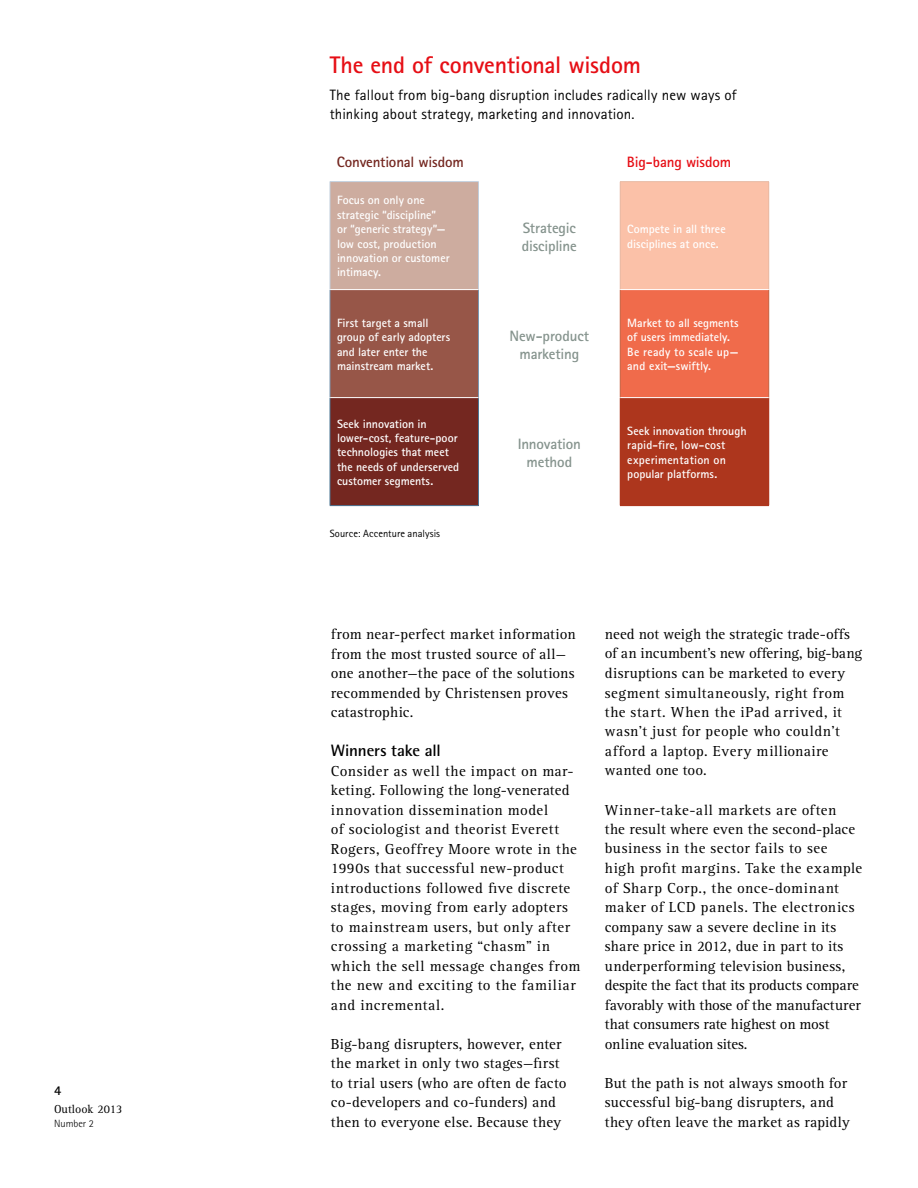
<style>
.page{position:relative;width:918px;height:1188px;background:#fff}
.page>*{position:absolute;margin:0;border:0;box-sizing:border-box;transform-origin:0 0}
.t1{font:700 24px "Agfa Rotis Sans Serif";letter-spacing:-.01em;color:#e60e15}
.t2{font:700 16.5px "Agfa Rotis Semisans";letter-spacing:-.01em;color:#000}
.t3{font:15px/19.5px "Agfa Rotis Serif";letter-spacing:.02em;color:#000}
.t4{font:15px/19.5px "Agfa Rotis Sans Serif";letter-spacing:.01em;color:#000}
.t5{font:700 15px/18px "Agfa Rotis Sans Serif";letter-spacing:-.01em;color:#85938d;text-align:center}
.t6{font:700 15px "Agfa Rotis Sans Serif";letter-spacing:-.015em;color:#742720}
.t7{font:700 15px "Agfa Rotis Sans Serif";letter-spacing:-.01em;color:#e60e15}
.t8{font:700 13.5px "Agfa Rotis Semisans";color:#000}
.t9{font:700 12px/14.4px "Agfa Rotis Sans Serif";color:#fff}
.t10{font:12px "Agfa Rotis Serif";color:#000}
.t11{font:10.5px "Agfa Rotis Sans Serif";letter-spacing:.005em;color:#000}
.t12{font:300 10.5px "Agfa Rotis Semisans";color:#000}
</style>
<div class="page">
<div style="left:330px;top:182px;width:148px;height:108px;background:#cdac9f"></div>
<div style="left:620px;top:182px;width:149px;height:108px;background:#fbc1a8"></div>
<div style="left:330px;top:290px;width:148px;height:108px;background:#975648"></div>
<div style="left:620px;top:290px;width:149px;height:108px;background:#f06b4b"></div>
<div style="left:330px;top:398px;width:148px;height:108px;background:#742720"></div>
<div style="left:620px;top:398px;width:149px;height:108px;background:#ad361d"></div>
<hr style="left:330px;top:398px;width:1px;height:107px;background:#4d7795">
<hr style="left:478px;top:398px;width:1px;height:107px;background:#4d7795">
<hr style="left:330px;top:505px;width:149px;height:1px;background:#4d7795">
<hr style="left:620px;top:181px;width:149px;height:1px;background:#e8baa4">
<hr style="left:620px;top:182px;width:1px;height:107px;background:#e8baa4">
<hr style="left:768px;top:182px;width:1px;height:107px;background:#e8baa4">
<hr style="left:620px;top:289px;width:149px;height:1px;background:#fff">
<hr style="left:620px;top:397px;width:149px;height:1px;background:#fff">
<hr style="left:620px;top:290px;width:1px;height:107px;background:#c66a4b">
<hr style="left:768px;top:290px;width:1px;height:107px;background:#c66a4b">
<hr style="left:330px;top:181px;width:149px;height:1px;background:#c1cfdd">
<hr style="left:330px;top:182px;width:1px;height:107px;background:#c1cfdd">
<hr style="left:478px;top:182px;width:1px;height:107px;background:#c1cfdd">
<hr style="left:330px;top:289px;width:149px;height:1px;background:#fff">
<hr style="left:330px;top:397px;width:149px;height:1px;background:#fff">
<hr style="left:330px;top:290px;width:1px;height:107px;background:#7b99b3">
<hr style="left:478px;top:290px;width:1px;height:107px;background:#7b99b3">
<p class="t8" style="left:54px;top:1082px;width:9px">4</p>
<p class="t10" style="left:54px;top:1102px;width:70px">Outlook 2013</p>
<p class="t12" style="left:54px;top:1117px;width:42px">Number 2</p>
<h1 class="t1" style="left:330px;top:50px;width:313px">The end of conventional wisdom</h1>
<p class="t4" style="left:330px;top:85px;width:408px">The fallout from big-bang disruption includes radically new ways of thinking about strategy, marketing and innovation.</p>
<p class="t6" style="left:337px;top:153px;width:129px">Conventional wisdom</p>
<p class="t7" style="left:627px;top:153px;width:106px">Big-bang wisdom</p>
<p class="t9" style="left:337px;top:193px;width:114px">Focus on only one strategic “discipline”<br>or “generic strategy”— low cost, production innovation or customer intimacy.</p>
<p class="t5" style="left:522px;top:218px;width:56px;text-align:left">Strategic discipline</p>
<p class="t9" style="left:627px;top:222px;width:100px">Compete in all three disciplines at once.</p>
<p class="t9" style="left:337px;top:315px;width:115px">First target a small group of early adopters and later enter the mainstream market.</p>
<p class="t5" style="left:510px;top:326px;width:81px">New-product marketing</p>
<p class="t9" style="left:627px;top:315px;width:113px">Market to all segments of users immediately.<br>Be ready to scale up— and exit—swiftly.</p>
<p class="t9" style="left:337px;top:416px;width:124px">Seek innovation in lower-cost, feature-poor technologies that meet the needs of underserved customer segments.</p>
<p class="t11" style="left:330px;top:527px;width:112px">Source: Accenture analysis</p>
<p class="t5" style="left:518px;top:434px;width:65px">Innovation method</p>
<p class="t9" style="left:627px;top:423px;width:121px">Seek innovation through rapid-fire, low-cost experimentation on popular platforms.</p>
<p class="t3" style="left:331px;top:625px;width:246px">from near-perfect market information from the most trusted source of all— one another—the pace of the solutions recommended by Christensen proves catastrophic.</p>
<p class="t2" style="left:331px;top:740px;width:111px">Winners take all</p>
<p class="t3" style="left:331px;top:761px;width:251px">Consider as well the impact on mar&shy;keting. Following the long-venerated innovation dissemination model<br>of sociologist and theorist Everett Rogers, Geoffrey Moore wrote in the 1990s that successful new-product introductions followed five discrete stages, moving from early adopters to mainstream users, but only after crossing a marketing “chasm” in which the sell message changes from the new and exciting to the familiar and incremental.</p>
<p class="t3" style="left:331px;top:1034px;width:237px">Big-bang disrupters, however, enter the market in only two stages—first to trial users (who are often de facto co-developers and co-funders) and then to everyone else. Because they</p>
<p class="t3" style="left:605px;top:625px;width:259px">need not weigh the strategic trade-offs of an incumbent’s new offering, big-bang disruptions can be marketed to every segment simultaneously, right from the start. When the iPad arrived, it wasn’t just for people who couldn’t afford a laptop. Every millionaire wanted one too.</p>
<p class="t3" style="left:605px;top:800px;width:259px">Winner-take-all markets are often<br>the result where even the second-place business in the sector fails to see<br>high profit margins. Take the example of Sharp Corp., the once-dominant maker of LCD panels. The electronics company saw a severe decline in its share price in 2012, due in part to its underperforming television business, despite the fact that its products compare favorably with those of the manufacturer that consumers rate highest on most online evaluation sites.</p>
<p class="t3" style="left:605px;top:1073px;width:247px">But the path is not always smooth for successful big-bang disrupters, and they often leave the market as rapidly</p>
</div>
